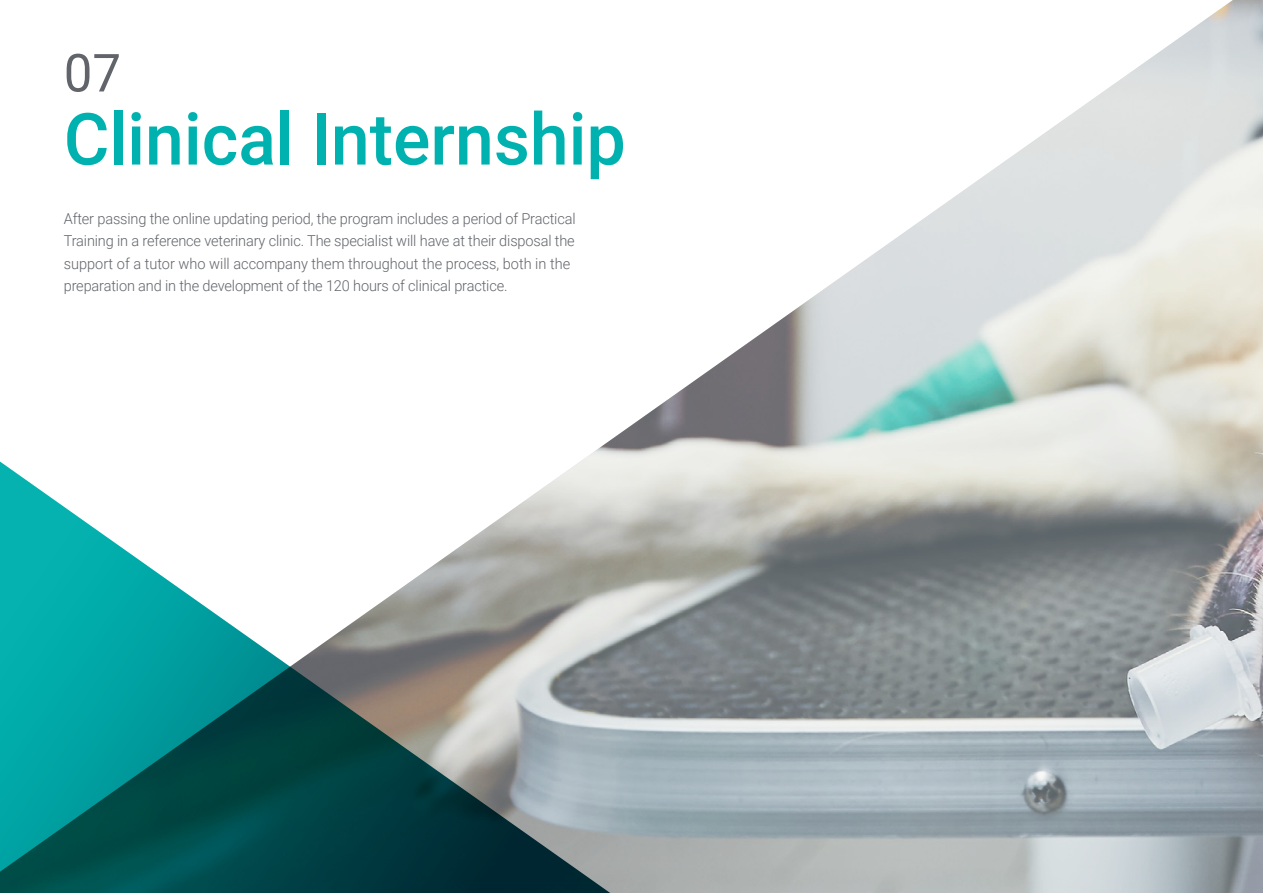
<style>
.page{position:relative;width:1263px;height:893px;background:#fff}
.page>*{position:absolute;margin:0;border:0;box-sizing:border-box;transform-origin:0 0}
.t1{font:500 72px "Roboto";color:#00b2af}
.t2{font:52.5px "Roboto";color:#61646a}
.t3{font:300 15px/22.5px "Roboto";letter-spacing:-.01em;color:#61646a}
</style>
<div class="page">
<img style="left:602px;top:0;width:661px;height:893px">
<svg style="left:0;top:446px;width:640px;height:447px"></svg>
<h2 class="t2" style="left:64px;top:36px;width:59px">07</h2>
<h1 class="t1" style="left:64px;top:89px;width:563px">Clinical Internship</h1>
<p class="t3" style="left:64px;top:207px;width:513px">After passing the online updating period, the program includes a period of Practical Training in a reference veterinary clinic. The specialist will have at their disposal the support of a tutor who will accompany them throughout the process, both in the preparation and in the development of the 120 hours of clinical practice.</p>
</div>
